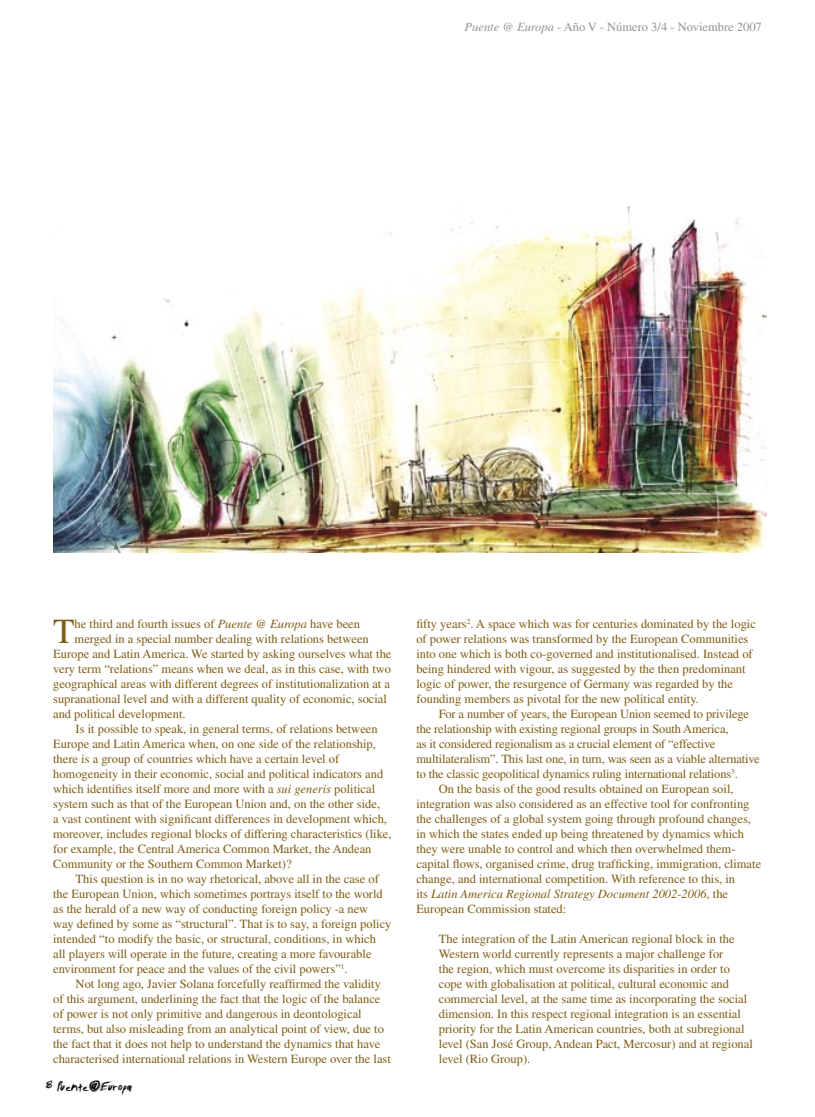
<style>
.page{position:relative;width:815px;height:1117px;background:#fff}
.page>*{position:absolute;margin:0;border:0;box-sizing:border-box;transform-origin:0 0}
.t1{font:35.12px "Times";color:#7f5c14}
.t2{font:15px "Tibetan Beefgarden AOE";color:#000}
.t3{font:12.5px/15px "Times";color:#7f5c14}
.t4{font:12.5px "Times";color:#939393}
.s1{font-style:italic}
.s2{font-size:20px}
</style>
<div class="page">
<img style="left:53px;top:207px;width:713px;height:345px">
<p class="t4" style="left:465px;top:20px;width:299px"><span class="s1">Puente @ Europa</span> - Año V - Número 3/4 - Noviembre 2007</p>
<p class="t1" style="left:53px;top:611px;width:23px">T</p>
<p class="t3" style="left:75px;top:616px;width:287px">he third and fourth issues of <span class="s1">Puente @ Europa</span> have been</p>
<p class="t3" style="left:75px;top:631px;width:296px">merged in a special number dealing with relations between</p>
<p class="t3" style="left:53px;top:646px;width:340px">Europe and Latin America. We started by asking ourselves what the</p>
<p class="t3" style="left:53px;top:661px;width:339px">very term “relations” means when we deal, as in this case, with two</p>
<p class="t3" style="left:53px;top:676px;width:338px">geographical areas with different degrees of institutionalization at a</p>
<p class="t3" style="left:53px;top:691px;width:335px">supranational level and with a different quality of economic, social</p>
<p class="t3" style="left:53px;top:706px;width:134px">and political development.</p>
<p class="t3" style="left:53px;top:721px;width:340px;text-indent:22px">Is it possible to speak, in general terms, of relations between Europe and Latin America when, on one side of the relationship, there is a group of countries which have a certain level of homogeneity in their economic, social and political indicators and which identifies itself more and more with a <span class="s1">sui generis</span> political system such as that of the European Union and, on the other side,<br>a vast continent with significant differences in development which, moreover, includes regional blocks of differing characteristics (like, for example, the Central America Common Market, the Andean Community or the Southern Common Market)?</p>
<p class="t3" style="left:53px;top:871px;width:340px;text-indent:22px">This question is in no way rhetorical, above all in the case of the European Union, which sometimes portrays itself to the world as the herald of a new way of conducting foreign policy -a new way defined by some as “structural”. That is to say, a foreign policy intended “to modify the basic, or structural, conditions, in which all players will operate in the future, creating a more favourable environment for peace and the values of the civil powers”<sup>1</sup>.</p>
<p class="t3" style="left:53px;top:976px;width:339px;text-indent:22px">Not long ago, Javier Solana forcefully reaffirmed the validity of this argument, underlining the fact that the logic of the balance of power is not only primitive and dangerous in deontological terms, but also misleading from an analytical point of view, due to the fact that it does not help to understand the dynamics that have characterised international relations in Western Europe over the last</p>
<p class="t2" style="left:46px;top:1077px;width:88px"><span class="s2">8</span> Puente@Europa</p>
<p class="t3" style="left:416px;top:616px;width:341px">fifty years<sup>2</sup>. A space which was for centuries dominated by the logic of power relations was transformed by the European Communities into one which is both co-governed and institutionalised. Instead of being hindered with vigour, as suggested by the then predominant logic of power, the resurgence of Germany was regarded by the founding members as pivotal for the new political entity.</p>
<p class="t3" style="left:416px;top:706px;width:345px;text-indent:22px">For a number of years, the European Union seemed to privilege the relationship with existing regional groups in South America,<br>as it considered regionalism as a crucial element of “effective multilateralism”. This last one, in turn, was seen as a viable alternative to the classic geopolitical dynamics ruling international relations<sup>3</sup>.</p>
<p class="t3" style="left:416px;top:781px;width:346px;text-indent:22px">On the basis of the good results obtained on European soil, integration was also considered as an effective tool for confronting the challenges of a global system going through profound changes, in which the states ended up being threatened by dynamics which they were unable to control and which then overwhelmed them&shy;capital flows, organised crime, drug trafficking, immigration, climate change, and international competition. With reference to this, in<br>its <span class="s1">Latin America Regional Strategy Document 2002-2006</span>, the European Commission stated:</p>
<p class="t3" style="left:439px;top:931px;width:315px">The integration of the Latin American regional block in the Western world currently represents a major challenge for<br>the region, which must overcome its disparities in order to cope with globalisation at political, cultural economic and commercial level, at the same time as incorporating the social dimension. In this respect regional integration is an essential priority for the Latin American countries, both at subregional level (San José Group, Andean Pact, Mercosur) and at regional level (Rio Group).</p>
</div>
